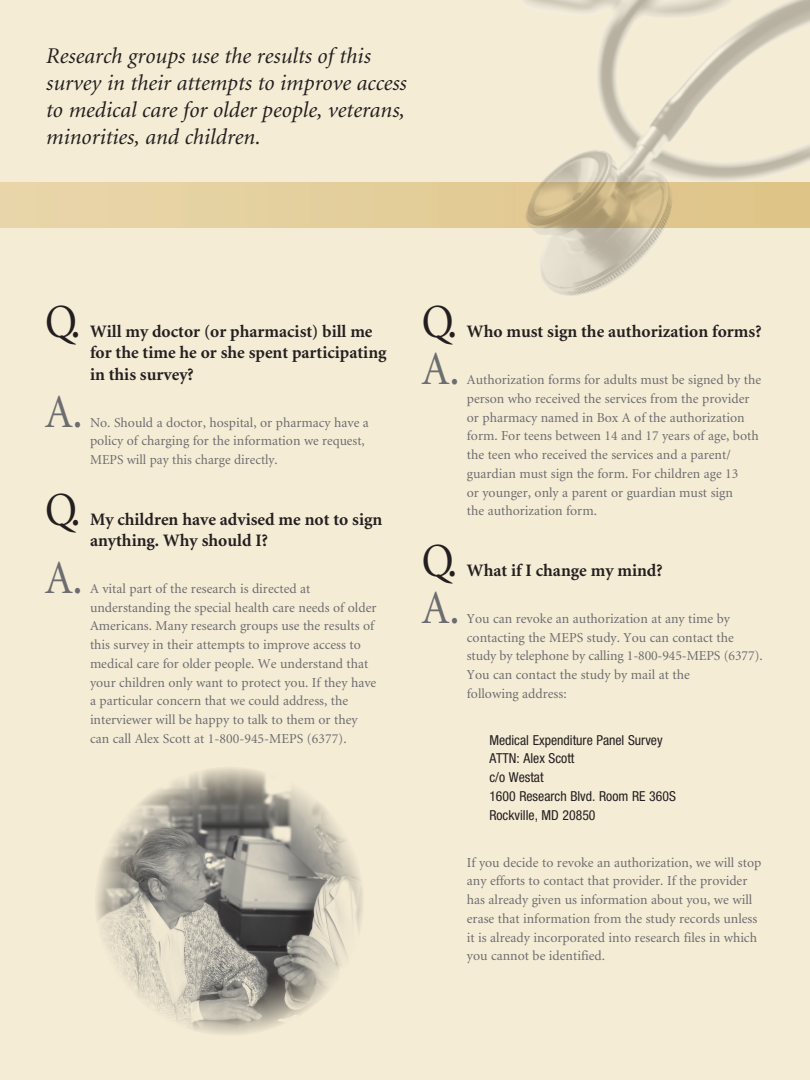
<style>
.page{position:relative;width:810px;height:1080px;background:#f5ecd5}
.page>*{position:absolute;margin:0;border:0;box-sizing:border-box;transform-origin:0 0}
.t1{font:47.5px "Minion";color:#231f20;scale:.9 1}
.t2{font:47.5px "Minion";color:#6c6d70;scale:.9 1}
.t3{font:italic 22.5px/27px "Minion";color:#231f20}
.t4{font:700 17.5px/21.2px "Minion";color:#231f20}
.t5{font:13.75px/18.8px "Minion";color:#6c6d70}
.t6{font:condensed 13.75px/18.8px "Helvetica Neue LT Std";color:#231f20}
</style>
<div class="page">
<img style="left:501px;top:0;width:309px;height:296px">
<svg style="left:0;top:182px;width:810px;height:45px;background:#dec896"></svg>
<img style="left:94px;top:766px;width:270px;height:270px;border-radius:135px">
<h2 class="t3" style="left:46px;top:43px;width:362px">Research groups use the results of this survey in their attempts to improve access to medical care for older people, veterans, minorities, and children.</h2>
<h1 class="t1" style="left:45px;top:299px;width:41px">Q.</h1>
<h1 class="t2" style="left:45px;top:388px;width:44px">A.</h1>
<p class="t4" style="left:90px;top:321px;width:298px">Will my doctor (or pharmacist) bill me for the time he or she spent participating in this survey?</p>
<p class="t5" style="left:90px;top:413px;width:280px">No. Should a doctor, hospital, or pharmacy have a policy of charging for the information we request,<br>MEPS will pay this charge directly.</p>
<h1 class="t1" style="left:45px;top:486px;width:41px">Q.</h1>
<h1 class="t2" style="left:45px;top:554px;width:44px">A.</h1>
<p class="t4" style="left:90px;top:509px;width:294px">My children have advised me not to sign anything. Why should I?</p>
<p class="t5" style="left:90px;top:580px;width:288px">A vital part of the research is directed at understanding the special health care needs of older Americans. Many research groups use the results of this survey in their attempts to improve access to medical care for older people. We understand that your children only want to protect you. If they have a particular concern that we could address, the interviewer will be happy to talk to them or they can call Alex Scott at 1‑800‑945‑MEPS (6377).</p>
<h1 class="t1" style="left:422px;top:299px;width:41px">Q.</h1>
<h1 class="t2" style="left:422px;top:345px;width:44px">A.</h1>
<p class="t4" style="left:467px;top:321px;width:296px">Who must sign the authorization forms?</p>
<p class="t5" style="left:467px;top:371px;width:296px">Authorization forms for adults must be signed by the person who received the services from the provider or pharmacy named in Box A of the authorization form. For teens between 14 and 17 years of age, both the teen who received the services and a parent/ guardian must sign the form. For children age 13<br>or younger, only a parent or guardian must sign<br>the authorization form.</p>
<h1 class="t1" style="left:422px;top:537px;width:41px">Q.</h1>
<h1 class="t2" style="left:422px;top:584px;width:44px">A.</h1>
<p class="t4" style="left:467px;top:560px;width:197px">What if I change my mind?</p>
<p class="t5" style="left:467px;top:610px;width:297px">You can revoke an authorization at any time by contacting the MEPS study. You can contact the study by telephone by calling 1-800-945-MEPS (6377).<br>You can contact the study by mail at the<br>following address:</p>
<p class="t6" style="left:489px;top:730px;width:188px">Medical Expenditure Panel Survey<br>ATTN: Alex Scott<br>c/o Westat<br>1600 Research Blvd. Room RE 360S<br>Rockville, MD 20850</p>
<p class="t5" style="left:467px;top:853px;width:296px">If you decide to revoke an authorization, we will stop any efforts to contact that provider. If the provider has already given us information about you, we will erase that information from the study records unless it is already incorporated into research files in which you cannot be identified.</p>
</div>
